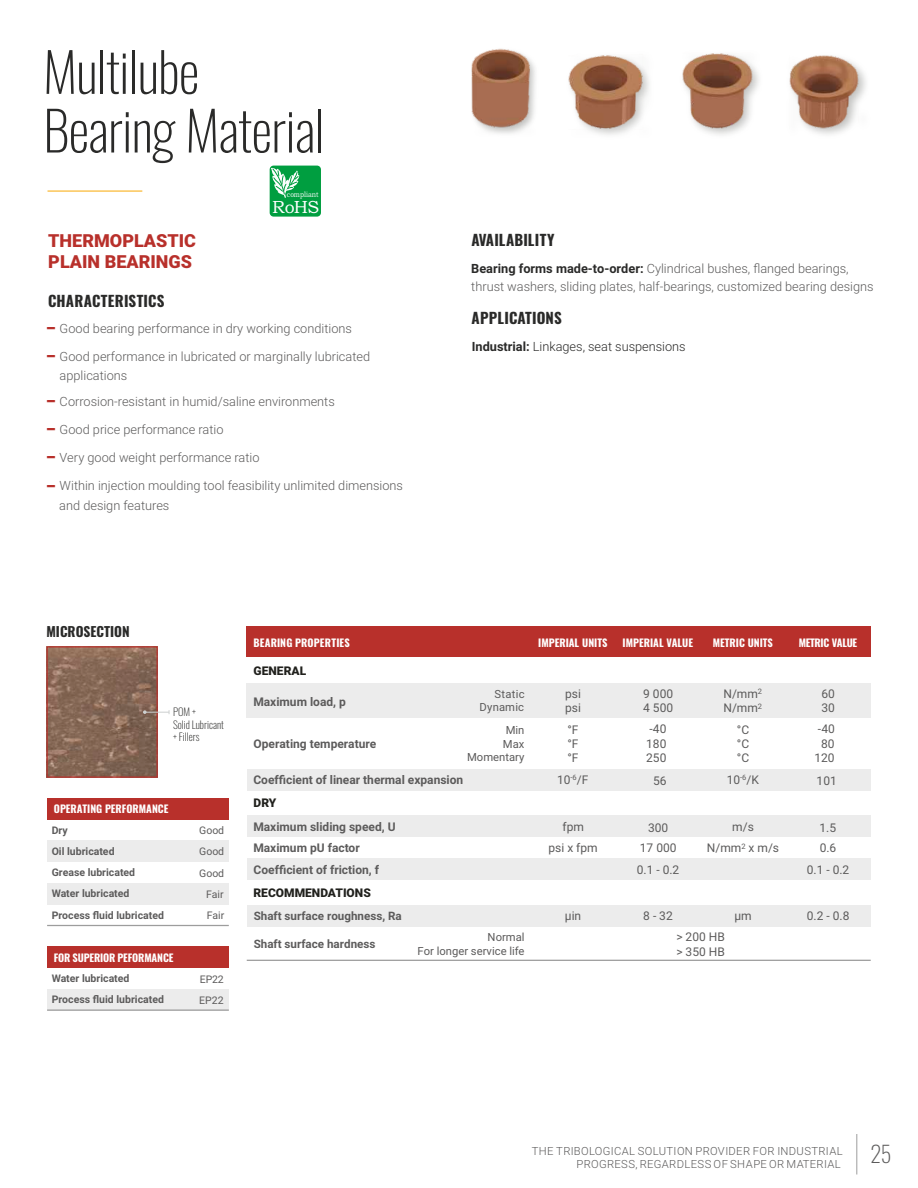
<style>
.page{position:relative;width:918px;height:1188px;background:#fff}
.page>*{position:absolute;margin:0;border:0;box-sizing:border-box;transform-origin:0 0}
.t1{font:200 54px/58.7px "Oswald";letter-spacing:-.015em;color:#2a2a29}
.t2{font:200 22.5px "Oswald";color:#5c5b5b}
.t3{font:900 18px/21.6px "Roboto";color:#b8302b}
.t4{font:17.7px "Bookman Old Style";color:#fefefe}
.t5{font:700 15px "Oswald";letter-spacing:.015em;color:#2a2a29}
.t6{font:700 13.5px "Oswald";color:#2a2a29}
.t7{font:300 12.75px/19px "Roboto";color:#5c5b5b}
.t8{font:300 12.75px "Roboto";color:#2a2a29}
.t9{font:12px/14.4px "Roboto";color:#5c5b5b}
.t10{font:700 12px/22.4px "Roboto";color:#5c5b5b}
.t11{font:900 12px "Roboto";color:#21211d}
.t12{font:700 11.7px "Roboto";color:#5c5b5b}
.t13{font:300 11.25px/13.5px "Roboto";letter-spacing:.035em;color:#5c5b5b;text-align:right}
.t14{font:11.25px/13.5px "Roboto";color:#5c5b5b;text-align:right}
.t15{font:700 10.5px "Roboto";color:#5c5b5b}
.t16{font:700 10.5px "Oswald";color:#fefefe}
.t17{font:10.5px "Roboto";color:#5c5b5b}
.t18{font:200 10.5px/12.9px "Oswald";color:#2a2a29}
.t19{font:700 10.5px "Oswald";letter-spacing:-.03em;color:#fefefe}
.t20{font:7.65px "Bookman Old Style";color:#fefefe;scale:.84 1}
.t21{font:7.5px "Roboto";color:#5c5b5b}
.s1{font-weight:700;color:#2a2a29}
.s2{font-weight:700}
</style>
<div class="page">
<hr style="left:856px;top:1134px;width:1px;height:40px;background:#9d9d9d">
<hr style="left:48px;top:190px;width:94px;height:2px;background:#fbc558">
<img style="left:471px;top:59px;width:64px;height:75px">
<img style="left:472px;top:48px;width:57px;height:80px">
<img style="left:569px;top:54px;width:74px;height:75px">
<img style="left:700px;top:65px;width:59px;height:70px">
<img style="left:682px;top:53px;width:70px;height:75px">
<img style="left:809px;top:55px;width:57px;height:80px">
<img style="left:789px;top:56px;width:70px;height:73px">
<img style="left:49px;top:648px;width:107px;height:128px">
<div style="left:247px;top:816px;width:624px;height:21px;background:#ececec"></div>
<div style="left:247px;top:684px;width:624px;height:34px;background:#ececec"></div>
<div style="left:247px;top:627px;width:624px;height:30px;background:#b8302b"></div>
<div style="left:47px;top:883px;width:182px;height:22px;background:#ececec"></div>
<div style="left:47px;top:841px;width:182px;height:21px;background:#ececec"></div>
<div style="left:47px;top:798px;width:182px;height:22px;background:#b8302b"></div>
<div style="left:47px;top:646px;width:111px;height:132px;border:1px solid #b8302b"></div>
<svg style="left:143px;top:710px;width:27px;height:4px"></svg>
<hr style="left:47px;top:925px;width:182px;height:1px;background:#9d9d9d">
<div style="left:47px;top:947px;width:182px;height:21px;background:#b8302b"></div>
<div style="left:47px;top:989px;width:182px;height:22px;background:#ececec"></div>
<hr style="left:47px;top:1009px;width:182px;height:2px;background:#9d9d9d">
<div style="left:247px;top:858px;width:624px;height:22px;background:#ececec"></div>
<div style="left:247px;top:905px;width:624px;height:21px;background:#ececec"></div>
<hr style="left:247px;top:960px;width:624px;height:1px;background:#9d9d9d">
<div style="left:247px;top:769px;width:624px;height:21px;background:#ececec"></div>
<div style="left:270px;top:166px;width:51px;height:51px;background:#009e40;border-radius:4px"></div>
<svg style="left:269px;top:168px;width:30px;height:30px"></svg>
<h1 class="t1" style="left:43px;top:42px;width:283px">Multilube<br>Bearing Material</h1>
<h3 class="t4" style="left:272px;top:200px;width:49px">RoHS</h3>
<p class="t20" style="left:287px;top:192px;width:39px">compliant</p>
<h3 class="t3" style="left:48px;top:231px;width:149px">THERMOPLASTIC<br>PLAIN BEARINGS</h3>
<p class="t5" style="left:48px;top:291px;width:118px">CHARACTERISTICS</p>
<p class="t7" style="left:47px;top:320px;width:306px"><sup>_</sup> Good bearing performance in dry working conditions</p>
<p class="t7" style="left:60px;top:348px;width:312px;text-indent:-12px"><sup>_</sup> Good performance in lubricated or marginally lubricated applications</p>
<p class="t7" style="left:47px;top:393px;width:289px"><sup>_</sup> Corrosion-resistant in humid/saline environments</p>
<p class="t7" style="left:47px;top:422px;width:178px"><sup>_</sup> Good price performance ratio</p>
<p class="t7" style="left:47px;top:450px;width:214px"><sup>_</sup> Very good weight performance ratio</p>
<p class="t7" style="left:59px;top:478px;width:345px;text-indent:-12px"><sup>_</sup> Within injection moulding tool feasibility unlimited dimensions and design features</p>
<p class="t6" style="left:46px;top:623px;width:85px">MICROSECTION</p>
<p class="t18" style="left:173px;top:705px;width:52px">POM +<br>Solid Lubricant + Fillers</p>
<p class="t16" style="left:253px;top:635px;width:98px">BEARING PROPERTIES</p>
<p class="t11" style="left:254px;top:666px;width:54px">GENERAL</p>
<p class="t10" style="left:253px;top:690px;width:94px">Maximum load, p</p>
<p class="t10" style="left:254px;top:732px;width:124px">Operating temperature</p>
<p class="t5" style="left:472px;top:229px;width:84px">AVAILABILITY</p>
<p class="t7" style="left:471px;top:260px;width:404px;line-height:18.1px"><span class="s1">Bearing forms made-to-order:</span> Cylindrical bushes, flanged bearings, thrust washers, sliding plates, half-bearings, customized bearing designs</p>
<p class="t5" style="left:472px;top:308px;width:92px">APPLICATIONS</p>
<p class="t8" style="left:472px;top:341px;width:215px"><span class="s2">Industrial:</span> Linkages, seat suspensions</p>
<p class="t16" style="left:538px;top:635px;width:71px">IMPERIAL UNITS</p>
<p class="t16" style="left:623px;top:635px;width:72px">IMPERIAL VALUE</p>
<p class="t16" style="left:713px;top:635px;width:62px">METRIC UNITS</p>
<p class="t19" style="left:799px;top:635px;width:60px">METRIC VALUE</p>
<p class="t14" style="left:479px;top:688px;width:47px">Static<br>Dynamic</p>
<p class="t9" style="left:565px;top:688px;width:17px">psi psi</p>
<p class="t9" style="left:643px;top:688px;width:31px">9 000<br>4 500</p>
<p class="t9" style="left:723px;top:688px;width:40px">N/mm<sup>2<br></sup>N/mm<sup>2</sup></p>
<p class="t9" style="left:822px;top:688px;width:15px">60<br>30</p>
<p class="t14" style="left:467px;top:725px;width:59px">Min<br>Max<br>Momentary</p>
<p class="t9" style="left:567px;top:723px;width:13px;text-align:justify">°F °F °F</p>
<p class="t9" style="left:646px;top:723px;width:22px;text-align:justify">-40<br>180<br>250</p>
<p class="t9" style="left:814px;top:723px;width:22px;text-align:center">-40<br>80<br>120</p>
<p class="t9" style="left:737px;top:723px;width:14px;text-align:justify">°C °C °C</p>
<p class="t16" style="left:54px;top:802px;width:116px">OPERATING PERFORMANCE</p>
<p class="t15" style="left:52px;top:844px;width:64px">Oil lubricated</p>
<p class="t17" style="left:199px;top:848px;width:27px">Good</p>
<p class="t15" style="left:52px;top:865px;width:85px">Grease lubricated</p>
<p class="t17" style="left:199px;top:869px;width:27px">Good</p>
<p class="t15" style="left:52px;top:886px;width:79px">Water lubricated</p>
<p class="t17" style="left:206px;top:890px;width:19px">Fair</p>
<p class="t15" style="left:52px;top:908px;width:114px">Process fluid lubricated</p>
<p class="t17" style="left:207px;top:911px;width:19px">Fair</p>
<p class="t15" style="left:52px;top:823px;width:18px">Dry</p>
<p class="t17" style="left:199px;top:826px;width:27px">Good</p>
<p class="t16" style="left:54px;top:950px;width:121px">FOR SUPERIOR PEFORMANCE</p>
<p class="t15" style="left:52px;top:971px;width:79px">Water lubricated</p>
<p class="t17" style="left:200px;top:975px;width:25px">EP22</p>
<p class="t15" style="left:52px;top:992px;width:114px">Process fluid lubricated</p>
<p class="t17" style="left:199px;top:996px;width:26px">EP22</p>
<p class="t10" style="left:253px;top:768px;width:211px">Coefficient of linear thermal expansion</p>
<p class="t21" style="left:571px;top:775px;width:8px">-6</p>
<p class="t21" style="left:740px;top:775px;width:8px">-6</p>
<p class="t9" style="left:557px;top:774px;width:33px">10 /F</p>
<p class="t9" style="left:653px;top:775px;width:15px">56</p>
<p class="t9" style="left:817px;top:775px;width:22px">101</p>
<p class="t9" style="left:727px;top:774px;width:34px">10 /K</p>
<p class="t11" style="left:254px;top:798px;width:24px">DRY</p>
<p class="t10" style="left:253px;top:815px;width:144px">Maximum sliding speed, U</p>
<p class="t10" style="left:253px;top:836px;width:127px">Maximum pU factor<br>Coefficient of friction, f</p>
<p class="t11" style="left:253px;top:888px;width:119px">RECOMMENDATIONS</p>
<p class="t12" style="left:254px;top:908px;width:150px">Shaft surface roughness, Ra</p>
<p class="t12" style="left:254px;top:936px;width:123px">Shaft surface hardness</p>
<p class="t14" style="left:418px;top:932px;width:109px">Normal<br>For longer service life</p>
<p class="t9" style="left:563px;top:821px;width:23px">fpm</p>
<p class="t9" style="left:648px;top:822px;width:22px">300</p>
<p class="t9" style="left:732px;top:821px;width:23px">m/s</p>
<p class="t9" style="left:820px;top:822px;width:18px">1.5</p>
<p class="t9" style="left:549px;top:842px;width:51px">psi x fpm</p>
<p class="t9" style="left:640px;top:842px;width:38px">17 000</p>
<p class="t9" style="left:707px;top:842px;width:74px">N/mm<sup>2</sup> x m/s</p>
<p class="t9" style="left:820px;top:842px;width:18px">0.6</p>
<p class="t9" style="left:637px;top:864px;width:44px">0.1 - 0.2</p>
<p class="t9" style="left:807px;top:864px;width:44px">0.1 - 0.2</p>
<p class="t9" style="left:565px;top:910px;width:18px">μin</p>
<p class="t9" style="left:643px;top:910px;width:31px">8 - 32</p>
<p class="t9" style="left:807px;top:910px;width:44px">0.2 - 0.8</p>
<p class="t9" style="left:676px;top:931px;width:50px">&gt; 200 HB &gt; 350 HB</p>
<p class="t9" style="left:734px;top:910px;width:19px">μm</p>
<p class="t13" style="left:532px;top:1145px;width:312px">THE TRIBOLOGICAL SOLUTION PROVIDER FOR INDUSTRIAL<br>PROGRESS, REGARDLESS OF SHAPE OR MATERIAL</p>
<h2 class="t2" style="left:870px;top:1139px;width:23px">25</h2>
</div>
